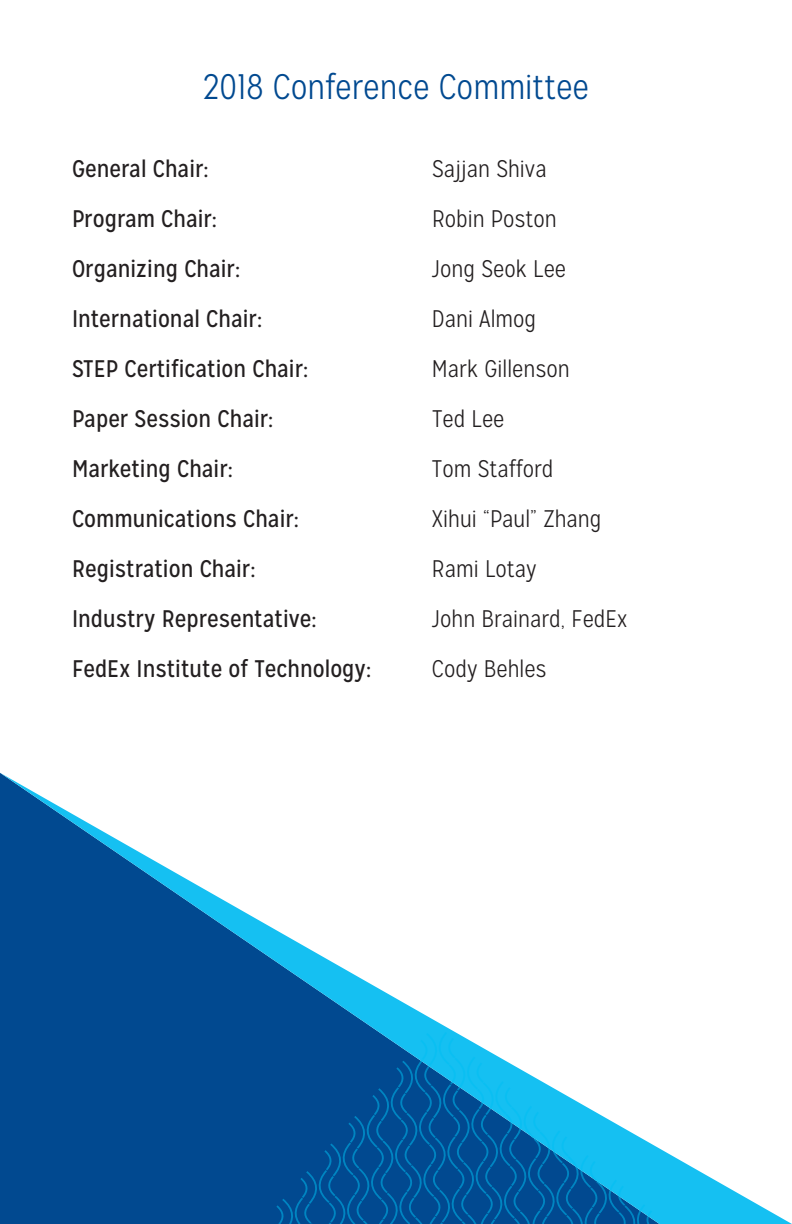
<style>
.page{position:relative;width:792px;height:1224px;background:#fff}
.page>*{position:absolute;margin:0;border:0;box-sizing:border-box;transform-origin:0 0}
.t1{font:300 35.4px "Mission Gothic";color:#014990}
.t2{font:24px "Mission Gothic";color:#231f20}
.t3{font:300 24px "Mission Gothic";color:#231f20}
</style>
<div class="page">
<svg style="left:0;top:773px;width:791px;height:451px"></svg>
<svg style="left:276px;top:1032px;width:378px;height:192px;background:#287eb6"></svg>
<p class="t1" style="left:203px;top:66px;width:388px">2018 Conference Committee</p>
<p class="t2" style="left:72px;top:155px;width:138px">General Chair:</p>
<p class="t3" style="left:432px;top:155px;width:116px">Sajjan Shiva</p>
<p class="t2" style="left:72px;top:205px;width:147px">Program Chair:</p>
<p class="t3" style="left:432px;top:205px;width:126px">Robin Poston</p>
<p class="t2" style="left:72px;top:255px;width:170px">Organizing Chair:</p>
<p class="t3" style="left:432px;top:255px;width:136px">Jong Seok Lee</p>
<p class="t2" style="left:72px;top:305px;width:192px">International Chair:</p>
<p class="t3" style="left:432px;top:305px;width:106px">Dani Almog</p>
<p class="t2" style="left:72px;top:355px;width:238px">STEP Certification Chair:</p>
<p class="t3" style="left:432px;top:355px;width:139px">Mark Gillenson</p>
<p class="t2" style="left:72px;top:405px;width:203px">Paper Session Chair:</p>
<p class="t3" style="left:432px;top:405px;width:74px">Ted Lee</p>
<p class="t2" style="left:72px;top:455px;width:162px">Marketing Chair:</p>
<p class="t3" style="left:432px;top:455px;width:123px">Tom Stafford</p>
<p class="t2" style="left:72px;top:505px;width:228px">Communications Chair:</p>
<p class="t3" style="left:432px;top:505px;width:171px">Xihui “Paul” Zhang</p>
<p class="t2" style="left:72px;top:555px;width:185px">Registration Chair:</p>
<p class="t3" style="left:432px;top:555px;width:106px">Rami Lotay</p>
<p class="t2" style="left:72px;top:605px;width:246px">Industry Representative:</p>
<p class="t3" style="left:432px;top:605px;width:197px">John Brainard, FedEx</p>
<p class="t2" style="left:72px;top:655px;width:301px">FedEx Institute of Technology:</p>
<p class="t3" style="left:432px;top:655px;width:116px">Cody Behles</p>
</div>
